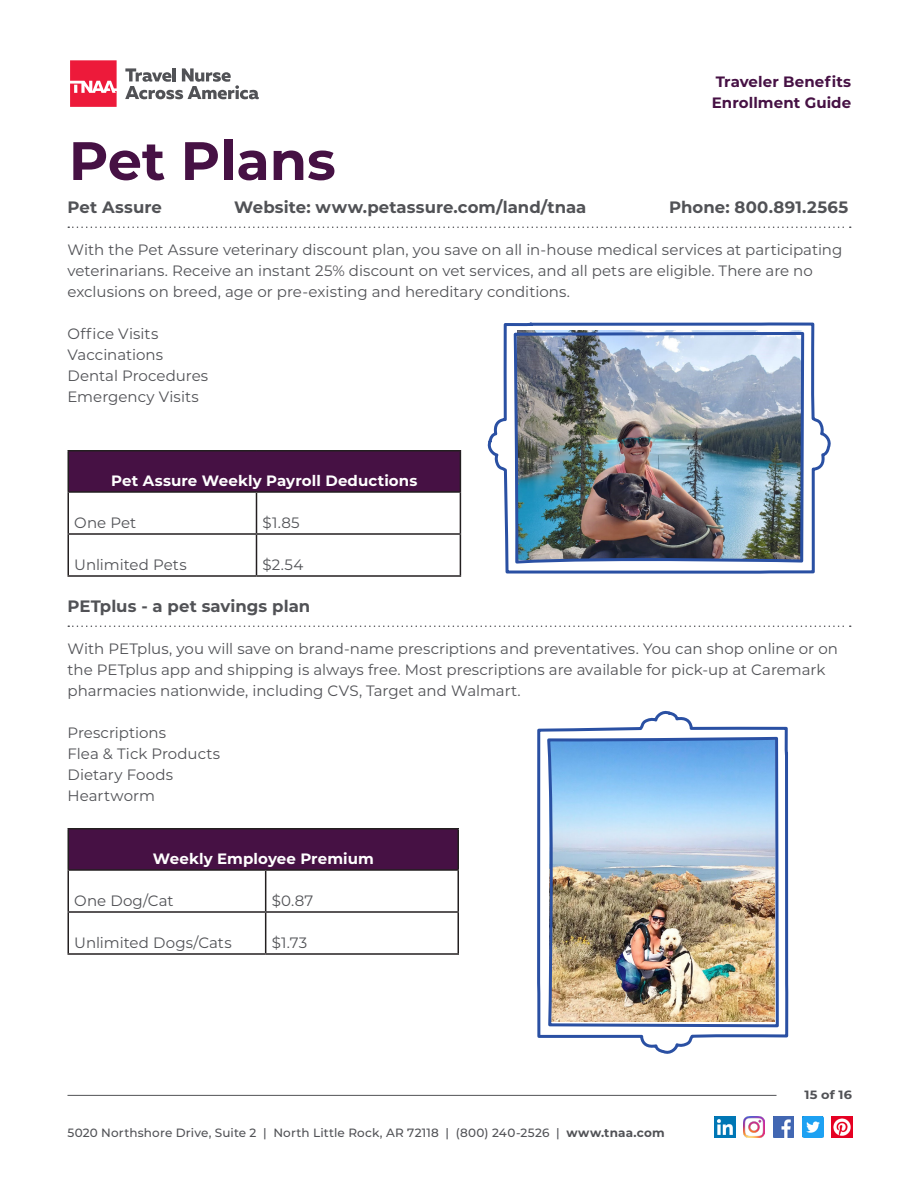
<style>
.page{position:relative;width:918px;height:1188px;background:#fff}
.page>*{position:absolute;margin:0;border:0;box-sizing:border-box;transform-origin:0 0}
.Heading{font:700 54px "Montserrat";color:#461144}
.Body_Head{font:700 16.5px "Montserrat";letter-spacing:.005em;color:#515256}
.Bulleted_List{font:15px/21px "Montserrat";color:#515256}
.Bulleted_List-2{font:700 15px "Montserrat";letter-spacing:.005em;color:#fff}
.Document_Title_Tag{font:700 15px "Montserrat";letter-spacing:.005em;color:#461144}
.t1{font:500 12px "Montserrat";letter-spacing:.015em;color:#515256}
.t2{font:700 12px "Montserrat";color:#515256;scale:1.08 1}
.s1{font-weight:700}
</style>
<div class="page">
<svg style="left:70px;top:60px;width:47px;height:47px;background:#ef3f5a"></svg>
<svg style="left:125px;top:68px;width:134px;height:31px"></svg>
<hr style="left:68px;top:1095px;width:709px;height:1px;background:#515256">
<img style="left:790px;top:1116px;width:4px;height:21px">
<img style="left:802px;top:1116px;width:21px;height:21px">
<img style="left:831px;top:1116px;width:21px;height:21px">
<svg style="left:68px;top:226px;width:783px;height:2px"></svg>
<svg style="left:68px;top:626px;width:783px;height:1px"></svg>
<div style="left:68px;top:451px;width:392px;height:41px;background:#461144"></div>
<hr style="left:68px;top:450px;width:188px;height:2px;background:#231f20">
<hr style="left:68px;top:452px;width:1px;height:39px;background:#231f20">
<hr style="left:256px;top:450px;width:205px;height:2px;background:#231f20">
<hr style="left:460px;top:452px;width:1px;height:39px;background:#231f20">
<hr style="left:68px;top:491px;width:188px;height:2px;background:#231f20">
<hr style="left:68px;top:493px;width:1px;height:40px;background:#231f20">
<hr style="left:256px;top:491px;width:205px;height:2px;background:#231f20">
<hr style="left:256px;top:493px;width:1px;height:40px;background:#231f20">
<hr style="left:460px;top:493px;width:1px;height:40px;background:#231f20">
<hr style="left:68px;top:533px;width:188px;height:2px;background:#231f20">
<hr style="left:68px;top:535px;width:1px;height:40px;background:#231f20">
<hr style="left:256px;top:533px;width:205px;height:2px;background:#231f20">
<hr style="left:256px;top:535px;width:1px;height:40px;background:#231f20">
<hr style="left:460px;top:535px;width:1px;height:40px;background:#231f20">
<hr style="left:68px;top:575px;width:188px;height:2px;background:#231f20">
<hr style="left:256px;top:575px;width:205px;height:2px;background:#231f20">
<div style="left:68px;top:829px;width:390px;height:41px;background:#461144"></div>
<hr style="left:68px;top:828px;width:198px;height:2px;background:#231f20">
<hr style="left:68px;top:830px;width:1px;height:39px;background:#231f20">
<hr style="left:266px;top:828px;width:193px;height:2px;background:#231f20">
<hr style="left:458px;top:830px;width:1px;height:39px;background:#231f20">
<hr style="left:68px;top:869px;width:198px;height:2px;background:#231f20">
<hr style="left:68px;top:871px;width:1px;height:40px;background:#231f20">
<hr style="left:266px;top:869px;width:193px;height:2px;background:#231f20">
<hr style="left:265px;top:871px;width:1px;height:40px;background:#231f20">
<hr style="left:458px;top:871px;width:1px;height:40px;background:#231f20">
<hr style="left:68px;top:911px;width:198px;height:2px;background:#231f20">
<hr style="left:68px;top:913px;width:1px;height:40px;background:#231f20">
<hr style="left:266px;top:911px;width:193px;height:2px;background:#231f20">
<hr style="left:265px;top:913px;width:1px;height:40px;background:#231f20">
<hr style="left:458px;top:913px;width:1px;height:40px;background:#231f20">
<hr style="left:68px;top:953px;width:198px;height:2px;background:#231f20">
<hr style="left:266px;top:953px;width:193px;height:2px;background:#231f20">
<img style="left:536px;top:226px;width:254px;height:912px">
<img style="left:487px;top:321px;width:344px;height:254px">
<p class="Document_Title_Tag" style="left:716px;top:71px;width:137px">Traveler Benefits</p>
<p class="Document_Title_Tag" style="left:712px;top:92px;width:141px">Enrollment Guide</p>
<p class="Heading" style="left:69px;top:122px;width:268px">Pet Plans</p>
<p class="Body_Head" style="left:68px;top:195px;width:96px">Pet Assure</p>
<p class="Body_Head" style="left:234px;top:195px;width:354px">Website: www.petassure.com/land/tnaa</p>
<p class="Body_Head" style="left:669px;top:195px;width:181px">Phone: 800.891.2565</p>
<p class="Bulleted_List" style="left:68px;top:239px;width:776px">With the Pet Assure veterinary discount plan, you save on all in-house medical services at participating veterinarians. Receive an instant 25% discount on vet services, and all pets are eligible. There are no exclusions on breed, age or pre-existing and hereditary conditions.</p>
<p class="Bulleted_List" style="left:68px;top:323px;width:92px">Office Visits</p>
<p class="Bulleted_List" style="left:68px;top:344px;width:97px">Vaccinations</p>
<p class="Bulleted_List" style="left:68px;top:365px;width:142px">Dental Procedures</p>
<p class="Bulleted_List" style="left:68px;top:386px;width:133px">Emergency Visits</p>
<p class="Bulleted_List-2" style="left:111px;top:470px;width:308px">Pet Assure Weekly Payroll Deductions</p>
<p class="Bulleted_List" style="left:74px;top:512px;width:63px">One Pet</p>
<p class="Bulleted_List" style="left:262px;top:512px;width:39px">$1.85</p>
<p class="Bulleted_List" style="left:74px;top:554px;width:114px">Unlimited Pets</p>
<p class="Bulleted_List" style="left:262px;top:554px;width:42px">$2.54</p>
<p class="Body_Head" style="left:68px;top:594px;width:244px">PETplus - a pet savings plan</p>
<p class="Bulleted_List" style="left:68px;top:638px;width:772px">With PETplus, you will save on brand-name prescriptions and preventatives. You can shop online or on the PETplus app and shipping is always free. Most prescriptions are available for pick-up at Caremark pharmacies nationwide, including CVS, Target and Walmart.</p>
<p class="Bulleted_List" style="left:68px;top:722px;width:100px">Prescriptions</p>
<p class="Bulleted_List" style="left:68px;top:743px;width:154px">Flea &amp; Tick Products</p>
<p class="Bulleted_List" style="left:68px;top:764px;width:107px">Dietary Foods</p>
<p class="Bulleted_List" style="left:68px;top:785px;width:89px">Heartworm</p>
<p class="Bulleted_List-2" style="left:153px;top:848px;width:223px">Weekly Employee Premium</p>
<p class="Bulleted_List" style="left:74px;top:890px;width:101px">One Dog/Cat</p>
<p class="Bulleted_List" style="left:272px;top:890px;width:43px">$0.87</p>
<p class="Bulleted_List" style="left:74px;top:932px;width:159px">Unlimited Dogs/Cats</p>
<p class="Bulleted_List" style="left:272px;top:932px;width:37px">$1.73</p>
<p class="t1" style="left:68px;top:1124px;width:599px">5020 Northshore Drive, Suite 2 | North Little Rock, AR 72118 | (800) 240-2526 | <span class="s1">www.tnaa.com</span></p>
<p class="t2" style="left:804px;top:1086px;width:46px">15 of 16</p>
</div>
